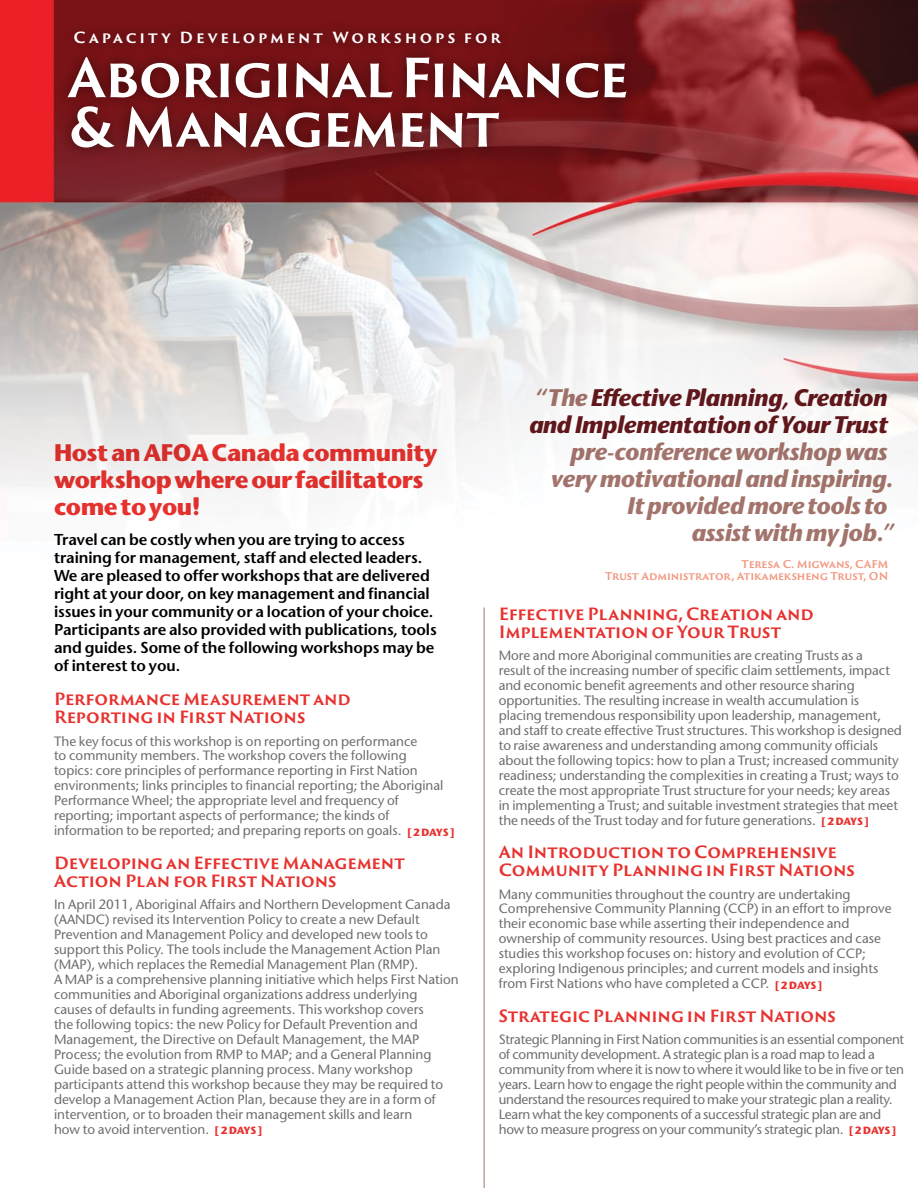
<style>
.page{position:relative;width:918px;height:1188px;background:#fff}
.page>*{position:absolute;margin:0;border:0;box-sizing:border-box;transform-origin:0 0}
.t1{font:700 52.5px/49.5px "Trajan Sans Pro";letter-spacing:-.03em;color:#fff}
.t2{font:italic 700 24px/27px "Stone Sans";letter-spacing:-.015em;color:#a3746c;text-align:right}
.t3{font:700 24px/27px "Stone Sans";letter-spacing:-.02em;color:#e7322f}
.t4{font:italic 700 24px/27px "Stone Sans";letter-spacing:-.015em;color:#63181c}
.t5{font:700 16.5px/18px "Trajan Sans Pro";letter-spacing:-.005em;color:#e7322f}
.t6{font:600 15.75px/18px "Stone Sans";letter-spacing:-.005em;color:#000}
.t7{font:700 15px "Trajan Sans Pro";letter-spacing:.195em;color:#fff}
.t8{font:13.5px/15px "Stone Sans";color:#6d6e71}
.t9{font:13.5px/15px "Stone Sans";letter-spacing:-.02em;color:#6d6e71}
.t10{font:700 10.5px/12px "Trajan Sans Pro";letter-spacing:-.01em;color:#f29a82;text-align:right}
.s1{font-weight:700;font-size:10.5px;color:#e7322f}
.s2{color:#a3746c}
</style>
<div class="page">
<img style="left:0;top:0;width:918px;height:1188px">
<div style="left:56px;top:19px;width:582px;height:141px;background:#000;opacity:.5"></div>
<hr style="left:484px;top:608px;width:1px;height:580px;background:#a3746c">
<p class="t7" style="left:74px;top:26px;width:429px">Capacity Development Workshops for</p>
<h1 class="t1" style="left:68px;top:52px;width:562px">Aboriginal Finance &amp; Management</h1>
<h2 class="t3" style="left:54px;top:438px;width:385px">Host an AFOA Canada community workshop where our facilitators come to you!</h2>
<p class="t6" style="left:54px;top:530px;width:384px">Travel can be costly when you are trying to access training for management, staff and elected leaders.<br>We are pleased to offer workshops that are delivered right at your door, on key management and financial issues in your community or a location of your choice.<br>Participants are also provided with publications, tools and guides. Some of the following workshops may be of interest to you.</p>
<p class="t5" style="left:54px;top:690px;width:298px">Performance Measurement and<br>Reporting in First Nations</p>
<p class="t8" style="left:54px;top:733px;width:402px">The key focus of this workshop is on reporting on performance<br>to community members. The workshop covers the following<br>topics: core principles of performance reporting in First Nation environments; links principles to financial reporting; the Aboriginal Performance Wheel; the appropriate level and frequency of reporting; important aspects of performance; the kinds of information to be reported; and preparing reports on goals. <span class="s1">[ 2 days ]</span></p>
<p class="t5" style="left:54px;top:853px;width:352px">Developing an Effective Management<br>Action Plan for First Nations</p>
<p class="t8" style="left:54px;top:897px;width:406px">In April 2011, Aboriginal Affairs and Northern Development Canada (AANDC) revised its Intervention Policy to create a new Default Prevention and Management Policy and developed new tools to support this Policy. The tools include the Management Action Plan (MAP), which replaces the Remedial Management Plan (RMP).<br>A MAP is a comprehensive planning initiative which helps First Nation communities and Aboriginal organizations address underlying causes of defaults in funding agreements. This workshop covers<br>the following topics: the new Policy for Default Prevention and Management, the Directive on Default Management, the MAP Process; the evolution from RMP to MAP; and a General Planning Guide based on a strategic planning process. Many workshop participants attend this workshop because they may be required to develop a Management Action Plan, because they are in a form of intervention, or to broaden their management skills and learn<br>how to avoid intervention. <span class="s1">[ 2 days ]</span></p>
<h2 class="t4" style="left:528px;top:384px;width:361px"><span class="s2">“The</span> Effective Planning, Creation and Implementation of Your Trust</h2>
<h2 class="t2" style="left:551px;top:438px;width:345px">pre-conference workshop was very motivational and inspiring.<br>It provided more tools to<br>assist with my job.”</h2>
<p class="t10" style="left:605px;top:558px;width:285px">Teresa C. Migwans, CAFM<br>Trust Administrator, Atikameksheng Trust, ON</p>
<p class="t5" style="left:499px;top:604px;width:317px">Effective Planning, Creation and<br>Implementation of Your Trust</p>
<p class="t8" style="left:499px;top:648px;width:405px">More and more Aboriginal communities are creating Trusts as a<br>result of the increasing number of specific claim settlements, impact and economic benefit agreements and other resource sharing opportunities. The resulting increase in wealth accumulation is placing tremendous responsibility upon leadership, management, and staff to create effective Trust structures. This workshop is designed to raise awareness and understanding among community officials about the following topics: how to plan a Trust; increased community readiness; understanding the complexities in creating a Trust; ways to create the most appropriate Trust structure for your needs; key areas in implementing a Trust; and suitable investment strategies that meet the needs of the Trust today and for future generations. <span class="s1">[ 2 days ]</span></p>
<p class="t5" style="left:499px;top:843px;width:358px">An Introduction to Comprehensive<br>Community Planning in First Nations</p>
<p class="t8" style="left:499px;top:886px;width:394px">Many communities throughout the country are undertaking Comprehensive Community Planning (CCP) in an effort to improve their economic base while asserting their independence and ownership of community resources. Using best practices and case studies this workshop focuses on: history and evolution of CCP; exploring Indigenous principles; and current models and insights from First Nations who have completed a CCP. <span class="s1">[ 2 days ]</span></p>
<p class="t5" style="left:499px;top:1006px;width:338px">Strategic Planning in First Nations</p>
<p class="t9" style="left:499px;top:1032px;width:407px">Strategic Planning in First Nation communities is an essential component of community development. A strategic plan is a road map to lead a community from where it is now to where it would like to be in five or ten years. Learn how to engage the right people within the community and understand the resources required to make your strategic plan a reality.<br>Learn what the key components of a successful strategic plan are and how to measure progress on your community’s strategic plan. <span class="s1">[ 2 days ]</span></p>
</div>
